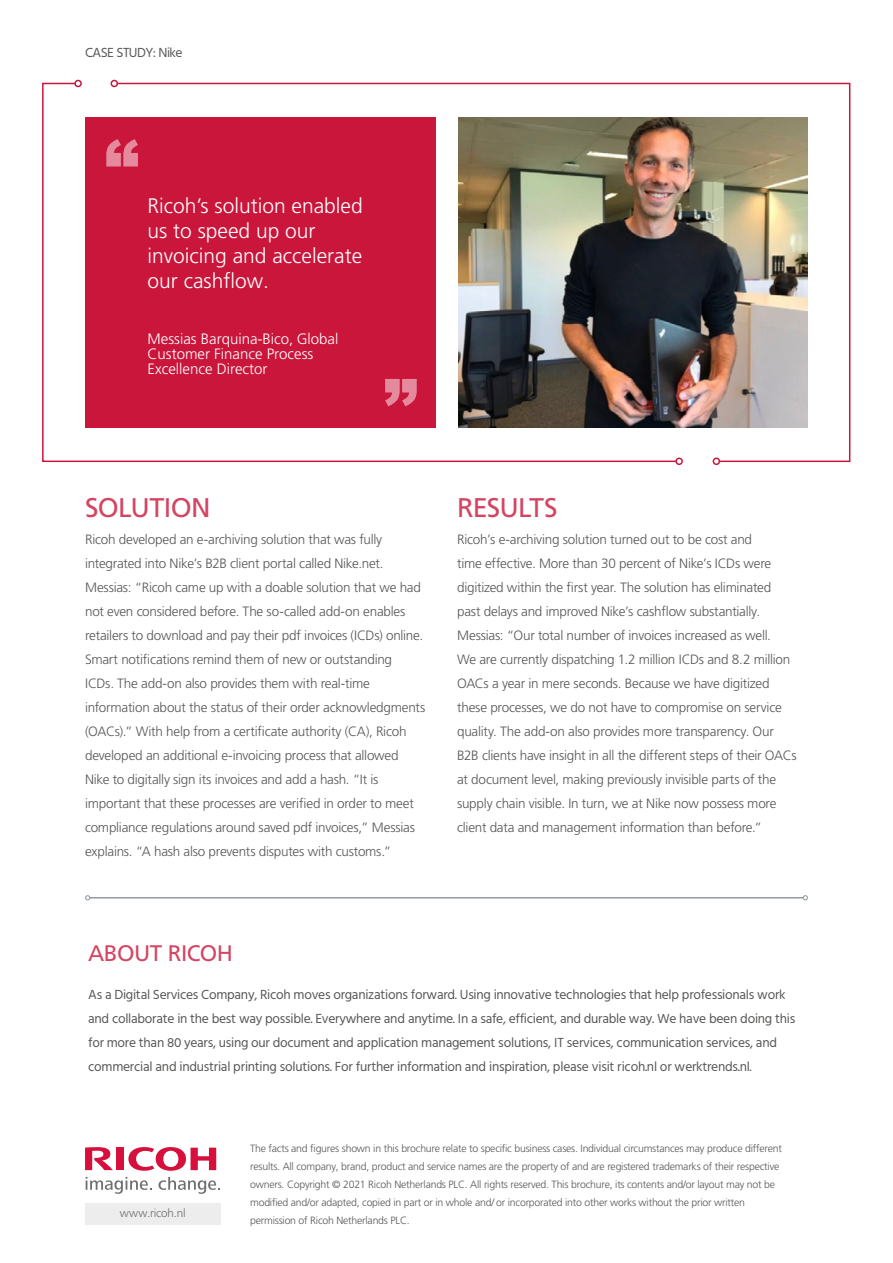
<style>
.page{position:relative;width:893px;height:1263px;background:#fff}
.page>*{position:absolute;margin:0;border:0;box-sizing:border-box;transform-origin:0 0}
.t1{font:27px "Frutiger";letter-spacing:-.025em;color:#d44562}
.t2{font:22.5px "Frutiger";letter-spacing:-.025em;color:#d44562}
.t3{font:300 21px/25.2px "Frutiger";color:#fff}
.t4{font:300 15px/15px "Frutiger";color:#fff}
.t5{font:300 13.5px/24px "Frutiger";letter-spacing:-.02em;color:#575756}
.t6{font:13.5px/24px "Hind";letter-spacing:-.02em;color:#575756}
.t7{font:13.5px "Hind";letter-spacing:-.04em;color:#575756}
.t8{font:300 11.7px "Frutiger";letter-spacing:-.01em;color:#706f6f}
.t9{font:300 10.5px/17.9px "Frutiger";letter-spacing:-.02em;color:#575756}
</style>
<div class="page">
<svg style="left:42px;top:82px;width:74px;height:381px"></svg>
<div style="left:74px;top:80px;width:8px;height:7px;border:2px solid #ca163b;border-radius:50%"></div>
<div style="left:675px;top:458px;width:8px;height:7px;border:2px solid #ca163b;border-radius:50%"></div>
<img style="left:116px;top:82px;width:735px;height:381px">
<div style="left:713px;top:458px;width:7px;height:7px;border:2px solid #ca163b;border-radius:50%"></div>
<div style="left:111px;top:80px;width:7px;height:7px;border:2px solid #ca163b;border-radius:50%"></div>
<div style="left:85px;top:117px;width:351px;height:311px;background:#ca163b"></div>
<svg style="left:385px;top:379px;width:32px;height:27px"></svg>
<svg style="left:106px;top:139px;width:32px;height:27px"></svg>
<hr style="left:90px;top:897px;width:713px;height:1px;background:#919aa0">
<svg style="left:85px;top:895px;width:5px;height:5px"></svg>
<svg style="left:803px;top:895px;width:5px;height:5px"></svg>
<svg style="left:128px;top:1147px;width:88px;height:24px"></svg>
<div style="left:116px;top:1148px;width:8px;height:22px;background:#d60f3c"></div>
<svg style="left:85px;top:1147px;width:28px;height:23px"></svg>
<svg style="left:86px;top:1177px;width:66px;height:17px"></svg>
<svg style="left:159px;top:1177px;width:61px;height:17px"></svg>
<div style="left:85px;top:1203px;width:135px;height:21px;background:#ededed"></div>
<p class="t7" style="left:85px;top:43px;width:99px">CASE STUDY: Nike</p>
<h3 class="t3" style="left:148px;top:193px;width:217px">Ricoh’s solution enabled us to speed up our invoicing and accelerate our cashflow.</h3>
<p class="t4" style="left:148px;top:331px;width:192px">Messias Barquina-Bico, Global<br>Customer Finance Process<br>Excellence Director</p>
<h1 class="t1" style="left:85px;top:492px;width:127px">SOLUTION</h1>
<h1 class="t1" style="left:457px;top:492px;width:102px">RESULTS</h1>
<p class="t5" style="left:85px;top:527px;width:342px">Ricoh developed an e-archiving solution that was fully integrated into Nike’s B2B client portal called Nike.net.<br>Messias: “Ricoh came up with a doable solution that we had not even considered before. The so-called add-on enables retailers to download and pay their pdf invoices (ICDs) online.<br>Smart notifications remind them of new or outstanding<br>ICDs. The add-on also provides them with real-time information about the status of their order acknowledgments (OACs).” With help from a certificate authority (CA), Ricoh developed an additional e-invoicing process that allowed Nike to digitally sign its invoices and add a hash. “It is important that these processes are verified in order to meet compliance regulations around saved pdf invoices,” Messias explains. “A hash also prevents disputes with customs.”</p>
<p class="t5" style="left:457px;top:527px;width:341px">Ricoh’s e-archiving solution turned out to be cost and<br>time effective. More than 30 percent of Nike’s ICDs were digitized within the first year. The solution has eliminated past delays and improved Nike’s cashflow substantially.<br>Messias: “Our total number of invoices increased as well.<br>We are currently dispatching 1.2 million ICDs and 8.2 million OACs a year in mere seconds. Because we have digitized these processes, we do not have to compromise on service quality. The add-on also provides more transparency. Our B2B clients have insight in all the different steps of their OACs at document level, making previously invisible parts of the supply chain visible. In turn, we at Nike now possess more client data and management information than before.”</p>
<h2 class="t2" style="left:88px;top:940px;width:146px">ABOUT RICOH</h2>
<p class="t6" style="left:88px;top:983px;width:708px">As a Digital Services Company, Ricoh moves organizations forward. Using innovative technologies that help professionals work and collaborate in the best way possible. Everywhere and anytime. In a safe, efficient, and durable way. We have been doing this for more than 80 years, using our document and application management solutions, IT services, communication services, and commercial and industrial printing solutions. For further information and inspiration, please visit ricoh.nl or werktrends.nl.</p>
<p class="t8" style="left:120px;top:1206px;width:67px">www.ricoh.nl</p>
<p class="t9" style="left:250px;top:1139px;width:533px">The facts and figures shown in this brochure relate to specific business cases. Individual circumstances may produce different results. All company, brand, product and service names are the property of and are registered trademarks of their respective owners. Copyright © 2021 Ricoh Netherlands PLC. All rights reserved. This brochure, its contents and/or layout may not be modified and/or adapted, copied in part or in whole and/ or incorporated into other works without the prior written</p>
<p class="t9" style="left:250px;top:1211px;width:161px">permission of Ricoh Netherlands PLC.</p>
</div>
